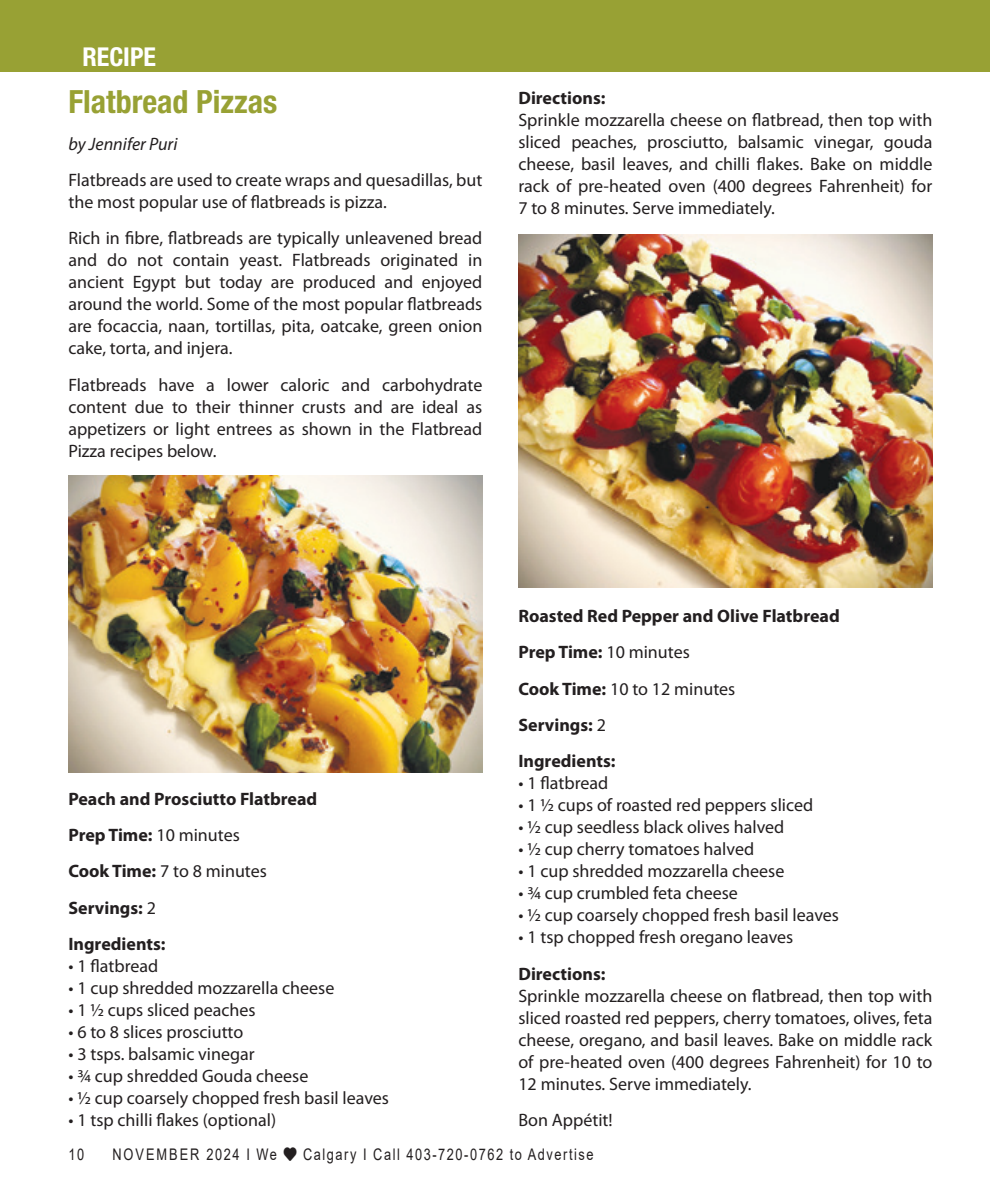
<style>
.page{position:relative;width:990px;height:1188px;background:#fff}
.page>*{position:absolute;margin:0;border:0;box-sizing:border-box;transform-origin:0 0}
.In_Around_title{font:700 condensed 32px "Helvetica Neue LT Std";color:#98a134}
.t1{font:700 condensed 26px "Helvetica Neue LT Std";color:#fff}
.Body_text{font:18px/22px "Myriad Pro";color:#231f20;text-align:justify}
.t2{font:700 18px/36.4px "Myriad Pro";color:#231f20}
.Body_text-2{font:italic 18px "Myriad Pro";color:#231f20}
.t3{font:16px "Arial";letter-spacing:.12em;color:#231f20;scale:.8 1}
.s1{font-weight:400}
</style>
<div class="page">
<div style="left:0;top:0;width:990px;height:72px;background:#98a134"></div>
<img style="left:518px;top:235px;width:414px;height:352px">
<img style="left:68px;top:476px;width:414px;height:296px">
<p class="t1" style="left:82px;top:41px;width:75px">RECIPE</p>
<p class="In_Around_title" style="left:68px;top:82px;width:211px">Flatbread Pizzas</p>
<p class="Body_text-2" style="left:68px;top:132px;width:111px">by Jennifer Puri</p>
<p class="Body_text" style="left:68px;top:169px;width:415px">Flatbreads are used to create wraps and quesadillas, but the most popular use of flatbreads is pizza.</p>
<p class="Body_text" style="left:68px;top:227px;width:416px">Rich in fibre, flatbreads are typically unleavened bread and do not contain yeast. Flatbreads originated in ancient Egypt but today are produced and enjoyed around the world. Some of the most popular flatbreads are focaccia, naan, tortillas, pita, oatcake, green onion cake, torta, and injera.</p>
<p class="Body_text" style="left:68px;top:373px;width:416px">Flatbreads have a lower caloric and carbohydrate content due to their thinner crusts and are ideal as appetizers or light entrees as shown in the Flatbread Pizza recipes below.</p>
<p class="t2" style="left:518px;top:79px;width:89px">Directions:</p>
<p class="Body_text" style="left:518px;top:108px;width:416px">Sprinkle mozzarella cheese on flatbread, then top with sliced peaches, prosciutto, balsamic vinegar, gouda cheese, basil leaves, and chilli flakes. Bake on middle rack of pre-heated oven (400 degrees Fahrenheit) for 7 to 8 minutes. Serve immediately.</p>
<p class="t2" style="left:68px;top:780px;width:250px">Peach and Prosciutto Flatbread<br>Prep Time: <span class="s1">10 minutes<br></span>Cook Time: <span class="s1">7 to 8 minutes<br></span>Servings: <span class="s1">2<br></span>Ingredients:</p>
<p class="Body_text" style="left:68px;top:955px;width:91px">• 1 flatbread</p>
<p class="Body_text" style="left:68px;top:977px;width:268px">• 1 cup shredded mozzarella cheese</p>
<p class="Body_text" style="left:68px;top:999px;width:189px">• 1 ½ cups sliced peaches</p>
<p class="Body_text" style="left:68px;top:1021px;width:176px">• 6 to 8 slices prosciutto</p>
<p class="Body_text" style="left:68px;top:1043px;width:188px">• 3 tsps. balsamic vinegar</p>
<p class="Body_text" style="left:68px;top:1065px;width:242px">• ¾ cup shredded Gouda cheese</p>
<p class="Body_text" style="left:68px;top:1087px;width:322px">• ½ cup coarsely chopped fresh basil leaves</p>
<p class="Body_text" style="left:68px;top:1109px;width:209px">• 1 tsp chilli flakes (optional)</p>
<p class="t2" style="left:518px;top:597px;width:323px">Roasted Red Pepper and Olive Flatbread<br>Prep Time: <span class="s1">10 minutes<br></span>Cook Time: <span class="s1">10 to 12 minutes<br></span>Servings: <span class="s1">2<br></span>Ingredients:</p>
<p class="Body_text" style="left:518px;top:772px;width:91px">• 1 flatbread</p>
<p class="Body_text" style="left:518px;top:794px;width:296px">• 1 ½ cups of roasted red peppers sliced</p>
<p class="Body_text" style="left:518px;top:816px;width:268px">• ½ cup seedless black olives halved</p>
<p class="Body_text" style="left:518px;top:838px;width:237px">• ½ cup cherry tomatoes halved</p>
<p class="Body_text" style="left:518px;top:860px;width:268px">• 1 cup shredded mozzarella cheese</p>
<p class="Body_text" style="left:518px;top:882px;width:221px">• ¾ cup crumbled feta cheese</p>
<p class="Body_text" style="left:518px;top:904px;width:322px">• ½ cup coarsely chopped fresh basil leaves</p>
<p class="Body_text" style="left:518px;top:926px;width:276px">• 1 tsp chopped fresh oregano leaves</p>
<p class="t2" style="left:518px;top:955px;width:89px">Directions:</p>
<p class="Body_text" style="left:518px;top:984px;width:416px">Sprinkle mozzarella cheese on flatbread, then top with sliced roasted red peppers, cherry tomatoes, olives, feta cheese, oregano, and basil leaves. Bake on middle rack of pre-heated oven (400 degrees Fahrenheit) for 10 to 12 minutes. Serve immediately.</p>
<p class="Body_text" style="left:518px;top:1109px;width:96px">Bon Appétit!</p>
<p class="t3" style="left:68px;top:1144px;width:21px">10</p>
<p class="t3" style="left:112px;top:1144px;width:603px">NOVEMBER 2024 I We ♥ Calgary I Call 403-720-0762 to Advertise</p>
</div>
